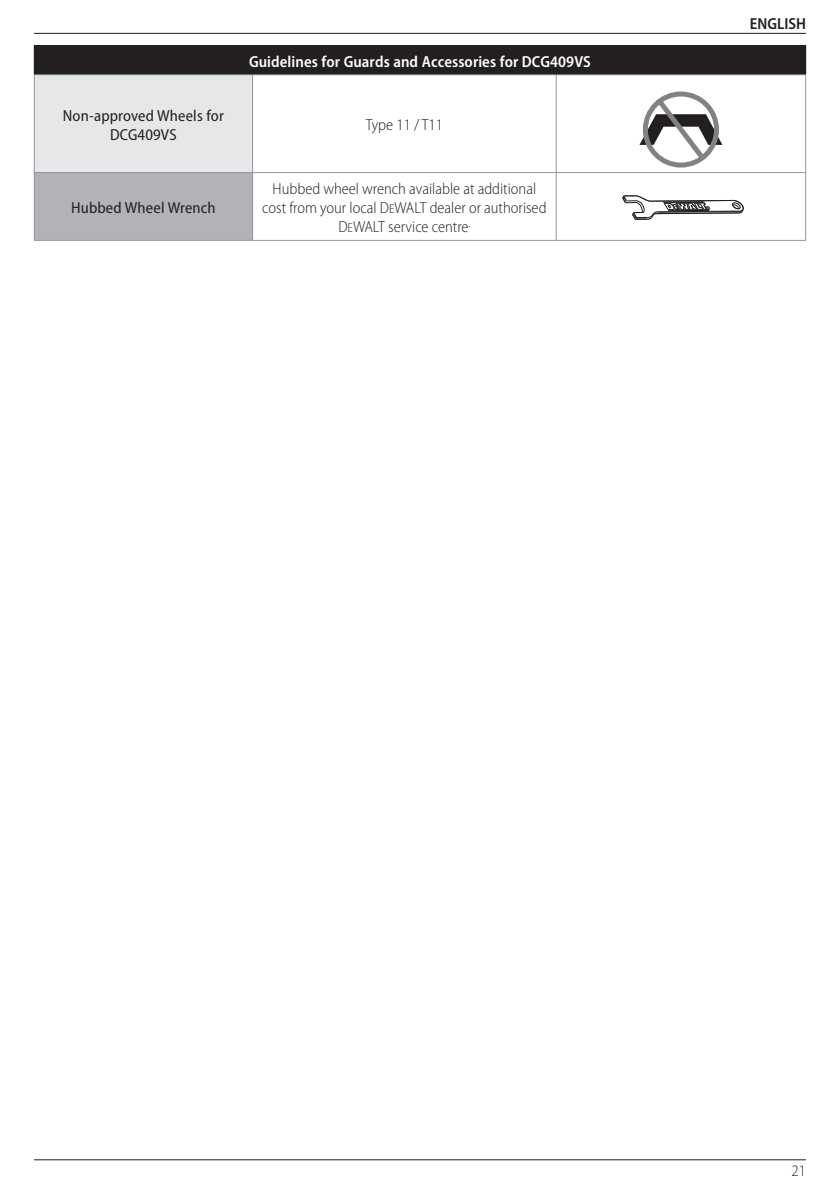
<style>
.page{position:relative;width:840px;height:1191px;background:#fff}
.page>*{position:absolute;margin:0;border:0;box-sizing:border-box;transform-origin:0 0}
.B_-_Center{font:300 semi-condensed 16px/19.2px "Myriad Pro";color:#231f20;text-align:center}
.t1{font:semi-condensed 16px/19.2px "Myriad Pro";letter-spacing:.01em;color:#231f20;text-align:center}
.H_-_Subhead2{font:600 semi-condensed 16px "Myriad Pro";letter-spacing:.005em;color:#fff}
.t2{font:600 semi-condensed 16px "Myriad Pro";color:#231f20}
.s1{font-family:"Myriad Pro Light Semi Cn SC800";font-weight:400;font-stretch:normal}
.s2{font-family:"Myriad Pro Light Semi Cn SC800";font-weight:400;font-stretch:normal;font-size:12.8px}
</style>
<div class="page">
<hr style="left:34px;top:33px;width:771px;height:1px;background:#231f20">
<hr style="left:34px;top:1159px;width:771px;height:1px;background:#231f20">
<div style="left:34px;top:45px;width:771px;height:30px;background:#231f20"></div>
<div style="left:34px;top:75px;width:218px;height:98px;background:#e6e7e9"></div>
<div style="left:34px;top:173px;width:218px;height:67px;background:#b2b3b7"></div>
<hr style="left:34px;top:74px;width:218px;height:1px;background:#939598">
<hr style="left:34px;top:75px;width:1px;height:97px;background:#939598">
<hr style="left:252px;top:74px;width:304px;height:1px;background:#939598">
<hr style="left:252px;top:75px;width:1px;height:97px;background:#939598">
<hr style="left:556px;top:74px;width:249px;height:1px;background:#939598">
<hr style="left:555px;top:75px;width:1px;height:97px;background:#939598">
<hr style="left:804px;top:75px;width:1px;height:97px;background:#939598">
<hr style="left:34px;top:172px;width:218px;height:1px;background:#939598">
<hr style="left:34px;top:173px;width:1px;height:67px;background:#939598">
<hr style="left:252px;top:172px;width:304px;height:1px;background:#939598">
<hr style="left:252px;top:173px;width:1px;height:67px;background:#939598">
<hr style="left:556px;top:172px;width:249px;height:1px;background:#939598">
<hr style="left:555px;top:173px;width:1px;height:67px;background:#939598">
<hr style="left:804px;top:173px;width:1px;height:67px;background:#939598">
<hr style="left:34px;top:240px;width:218px;height:1px;background:#939598">
<hr style="left:252px;top:240px;width:304px;height:1px;background:#939598">
<hr style="left:556px;top:240px;width:249px;height:1px;background:#939598">
<div style="left:642px;top:91px;width:76px;height:77px;border:5px solid #808285;border-radius:50%"></div>
<svg style="left:639px;top:94px;width:83px;height:71px"></svg>
<svg style="left:622px;top:195px;width:121px;height:25px"></svg>
<p class="H_-_Subhead2" style="left:249px;top:53px;width:342px">Guidelines for Guards and Accessories for DCG409VS</p>
<p class="t1" style="left:63px;top:106px;width:162px">Non‑approved Wheels for<br>DCG409VS</p>
<p class="B_-_Center" style="left:365px;top:115px;width:79px">Type 11 / T11</p>
<p class="t1" style="left:71px;top:198px;width:146px">Hubbed Wheel Wrench</p>
<p class="B_-_Center" style="left:262px;top:179px;width:285px">Hubbed wheel wrench available at additional cost from your local <span class="s1">D</span><span class="s2">e</span><span class="s1">WALT</span> dealer or authorised<br><span class="s1">D</span><span class="s2">e</span><span class="s1">WALT</span> service centre<sup>.</sup></p>
<p class="t2" style="left:749px;top:15px;width:57px">English</p>
<p class="B_-_Center" style="left:791px;top:1160px;width:16px">21</p>
</div>
